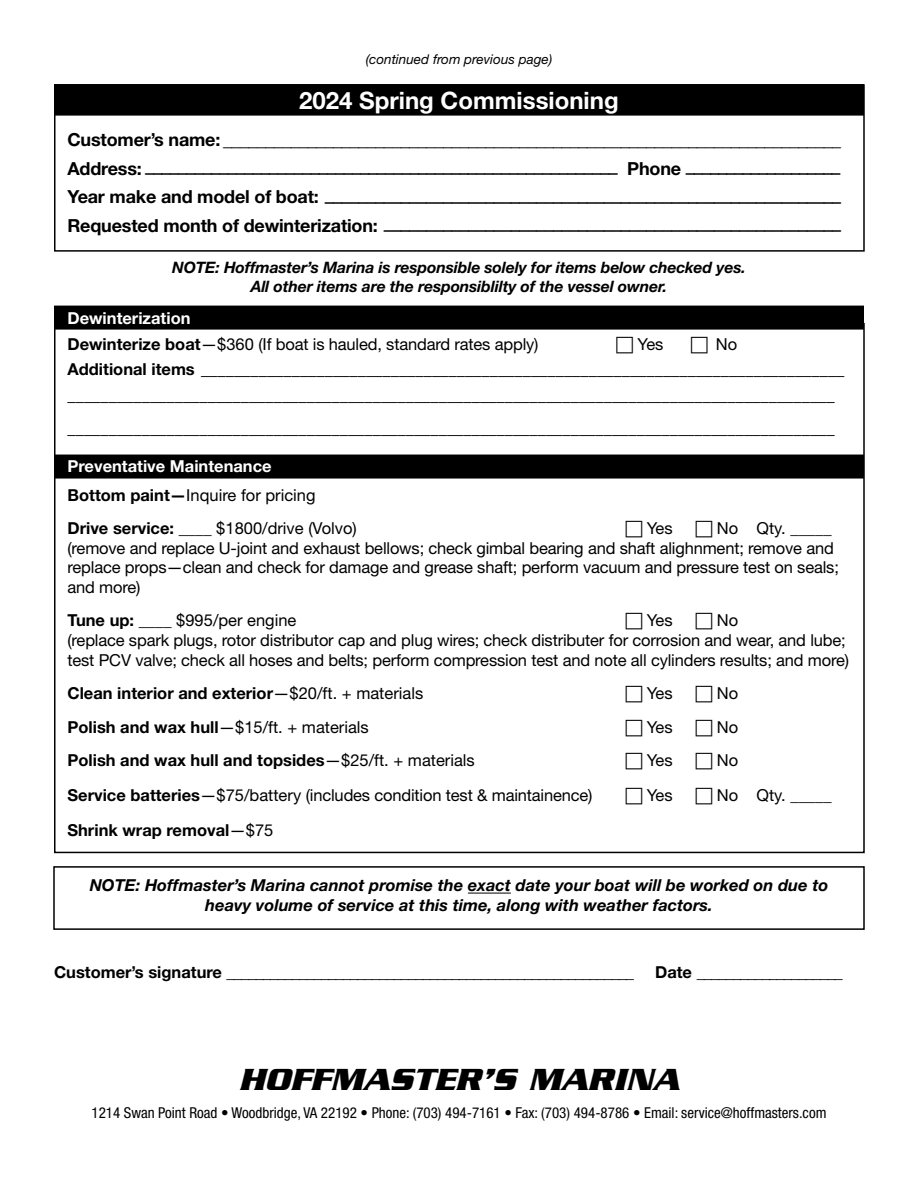
<style>
.page{position:relative;width:918px;height:1188px;background:#fff}
.page>*{position:absolute;margin:0;border:0;box-sizing:border-box;transform-origin:0 0}
.t1{font:italic 700 33px "Serpentine";color:#000}
.t2{font:700 24px "Helvetica Neue LT Pro";color:#fff}
.t3{font:18px/33px "Helvetica Neue LT Pro";color:#000}
.t4{font:16.5px/19.8px "Helvetica Neue LT Pro";letter-spacing:-.01em;color:#000}
.t5{font:16.5px/25.5px "Univers";color:#000}
.t6{font:italic 700 16.5px/19.8px "Helvetica Neue LT Pro";color:#000;text-align:center}
.t7{font:700 16.5px "Helvetica Neue LT Pro";color:#000}
.t8{font:700 16.5px/28px "Helvetica Neue LT Pro";color:#fff}
.t9{font:italic 700 15.75px/18.9px "Helvetica Neue LT Pro";letter-spacing:-.01em;color:#000;text-align:center}
.t10{font:condensed 15px "Helvetica Neue LT Pro";color:#000}
.t11{font:italic 13.5px "Helvetica Neue LT Pro";color:#000}
.s1{font-weight:700}
.s2{font-weight:700;color:#fff}
.s3{font-family:"Helvetica Neue LT Pro";font-weight:700}
.s4{color:#000}
.s5{font-weight:400;color:#000}
.s6{font-weight:400}
</style>
<div class="page">
<div style="left:53px;top:866px;width:812px;height:64px;border:2px solid #000"></div>
<div style="left:54px;top:84px;width:810px;height:32px;background:#000"></div>
<div style="left:54px;top:306px;width:810px;height:24px;background:#000"></div>
<div style="left:54px;top:455px;width:810px;height:24px;background:#000"></div>
<hr style="left:468px;top:893px;width:43px;height:1px;background:#000">
<div style="left:54px;top:84px;width:811px;height:168px;border:2px solid #000"></div>
<p class="t11" style="left:366px;top:51px;width:188px">(continued from previous page)</p>
<h2 class="t2" style="left:299px;top:86px;width:321px">2024 Spring Commissioning</h2>
<p class="t3" style="left:68px;top:123px;width:775px"><span class="s1">Customer’s name:</span> _________________________________________________________________________<br><sup>Address:</sup> ––––––––––––––––––––––––––––––––––––––––––––––––––––––––– <sup>Phone</sup> –––––––––––––––––––</p>
<p class="t3" style="left:68px;top:186px;width:775px;line-height:28.5px"><sup>Year</sup> <sup>make</sup> <sup>and</sup> <sup>model</sup> <sup>of</sup> <sup>boat:</sup> –––––––––––––––––––––––––––––––––––––––––––––––––––––––––––––<br><sup>Requested</sup> <sup>month</sup> <sup>of</sup> <sup>dewinterization:</sup> ––––––––––––––––––––––––––––––––––––––––––––––––––––––</p>
<p class="t9" style="left:172px;top:257px;width:575px">NOTE: Hoffmaster’s Marina is responsible solely for items below checked yes.<br>All other items are the responsiblilty of the vessel owner.</p>
<p class="t4" style="left:68px;top:304px;width:473px;line-height:26.7px"><span class="s2">Dewinterization<br></span><span class="s1">Dewinterize boat</span>—$360 (If boat is hauled, standard rates apply)</p>
<p class="t4" style="left:638px;top:334px;width:27px">Yes</p>
<p class="t4" style="left:716px;top:334px;width:23px">No</p>
<p class="t5" style="left:68px;top:357px;width:779px"><span class="s3">Additional items</span> ______________________________________________________________________________ _____________________________________________________________________________________________</p>
<p class="t5" style="left:68px;top:415px;width:769px">_____________________________________________________________________________________________</p>
<p class="t8" style="left:68px;top:452px;width:250px">Preventative Maintenance<br><span class="s4">Bottom paint—</span><span class="s5">Inquire for pricing</span></p>
<p class="t4" style="left:68px;top:518px;width:291px"><span class="s1">Drive service:</span> ____ $1800/drive (Volvo)</p>
<p class="t4" style="left:647px;top:518px;width:27px">Yes</p>
<p class="t4" style="left:68px;top:518px;width:773px;text-indent:649px">No Qty. _____ (remove and replace U-joint and exhaust bellows; check gimbal bearing and shaft alighnment; remove and replace props—clean and check for damage and grease shaft; perform vacuum and pressure test on seals; and more)</p>
<p class="t4" style="left:68px;top:610px;width:230px"><span class="s1">Tune up:</span> ____ $995/per engine</p>
<p class="t4" style="left:647px;top:610px;width:27px">Yes</p>
<p class="t4" style="left:68px;top:610px;width:783px;text-indent:649px">No<br>(replace spark plugs, rotor distributor cap and plug wires; check distributer for corrosion and wear, and lube; test PCV valve; check all hoses and belts; perform compression test and note all cylinders results; and more)</p>
<p class="t7" style="left:68px;top:683px;width:357px">Clean interior and exterior<span class="s6">—$20/ft. + materials</span></p>
<p class="t4" style="left:647px;top:683px;width:27px">Yes</p>
<p class="t4" style="left:717px;top:683px;width:23px">No</p>
<p class="t4" style="left:68px;top:717px;width:303px"><span class="s1">Polish and wax hull</span>—$15/ft. + materials</p>
<p class="t4" style="left:647px;top:717px;width:27px">Yes</p>
<p class="t4" style="left:717px;top:717px;width:23px">No</p>
<p class="t7" style="left:68px;top:750px;width:409px">Polish and wax hull and topsides<span class="s6">—$25/ft. + materials</span></p>
<p class="t4" style="left:647px;top:750px;width:27px">Yes</p>
<p class="t4" style="left:717px;top:750px;width:23px">No</p>
<p class="t4" style="left:68px;top:785px;width:527px"><span class="s1">Service batteries</span>—$75/battery (includes condition test &amp; maintainence)</p>
<p class="t4" style="left:647px;top:785px;width:27px">Yes</p>
<p class="t4" style="left:717px;top:785px;width:116px">No Qty. _____</p>
<p class="t7" style="left:68px;top:820px;width:207px">Shrink wrap removal<span class="s6">—$75</span></p>
<p class="t6" style="left:90px;top:875px;width:740px">NOTE: Hoffmaster’s Marina cannot promise the exact date your boat will be worked on due to heavy volume of service at this time, along with weather factors.</p>
<p class="t4" style="left:54px;top:962px;width:582px"><span class="s1">Customer’s signature</span> ________________________________________________________</p>
<p class="t4" style="left:655px;top:962px;width:189px"><span class="s1">Date</span> ____________________</p>
<h1 class="t1" style="left:239px;top:1061px;width:442px">HOFFMASTER’S MARINA</h1>
<p class="t10" style="left:91px;top:1104px;width:737px">1214 Swan Point Road • Woodbridge, VA 22192 • Phone: (703) 494-7161 • Fax: (703) 494-8786 • Email: service@hoffmasters.com</p>
</div>
